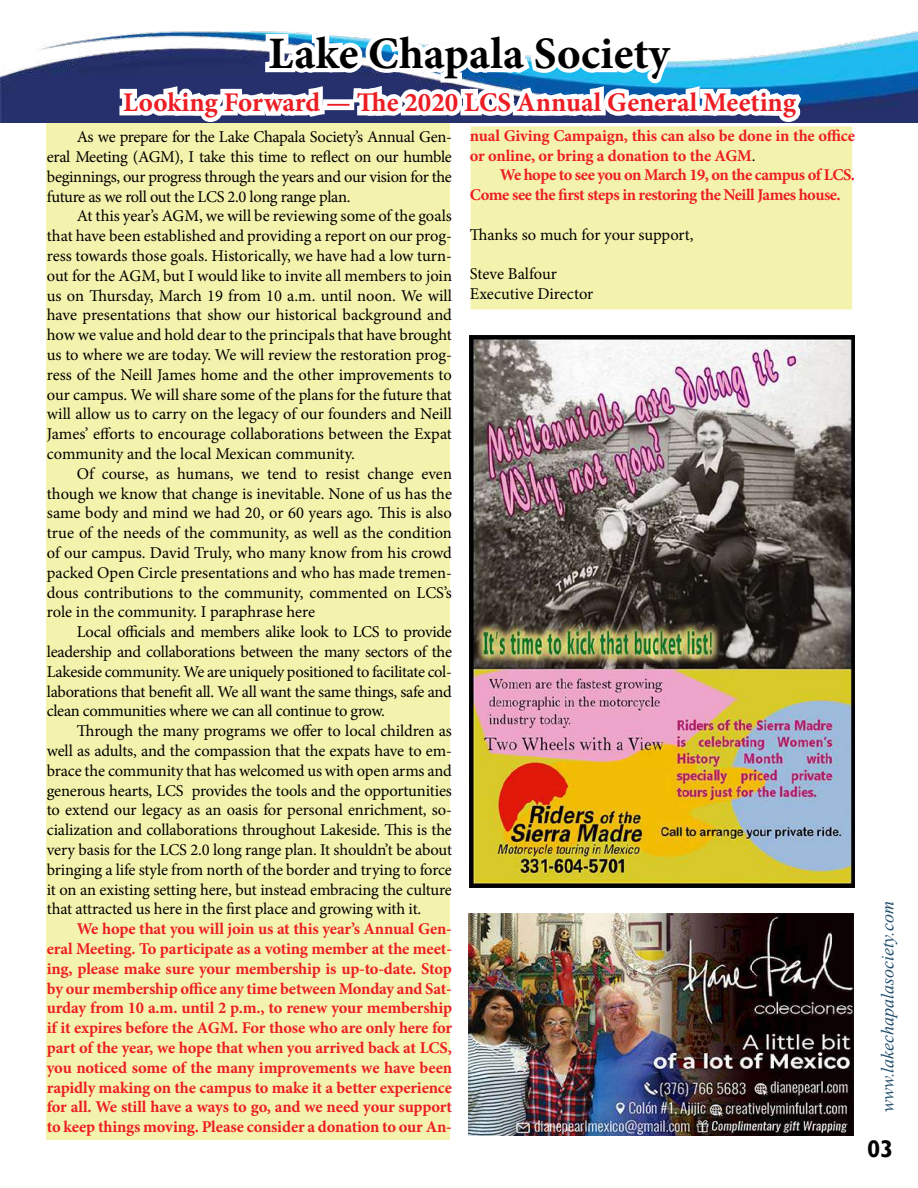
<style>
.page{position:relative;width:918px;height:1188px;background:#fff}
.page>*{position:absolute;margin:0;border:0;box-sizing:border-box;transform-origin:0 0}
.t1{font:700 45px "Minion Pro";letter-spacing:.005em;color:#000}
.t2{font:700 27px "Minion Pro";color:#ed1d24}
.t3{font:700 24px "Gill Sans";color:#000}
.t4{font:italic 18px "Times New Roman";color:#214f6c}
.t5{font:16.5px/19.8px "Minion Pro";letter-spacing:-.01em;color:#000;text-align:justify}
.t6{font:700 16.5px/19.8px "Minion Pro";letter-spacing:-.02em;color:#ed1d24}
.s1{font-weight:400;color:#000}
</style>
<div class="page">
<div style="left:469px;top:125px;width:385px;height:186px;background:#f4f3ae;border:2px solid #fff"></div>
<div style="left:46px;top:123px;width:404px;height:1017px;background:#f4f3ae"></div>
<img style="left:0;top:30px;width:918px;height:92px">
<svg style="left:115px;top:30px;width:692px;height:138px"></svg>
<img style="left:469px;top:336px;width:385px;height:552px">
<img style="left:468px;top:913px;width:386px;height:223px">
<h1 class="t1" style="left:269px;top:22px;width:403px">Lake Chapala Society</h1>
<h2 class="t2" style="left:123px;top:83px;width:674px">Looking Forward — The 2020 LCS Annual General Meeting</h2>
<p class="t5" style="left:47px;top:127px;width:407px;text-indent:30px">As we prepare for the Lake Chapala Society’s Annual Gen&shy;eral Meeting (AGM), I take this time to reflect on our humble beginnings, our progress through the years and our vision for the future as we roll out the LCS 2.0 long range plan.</p>
<p class="t5" style="left:47px;top:206px;width:407px;text-indent:30px">At this year’s AGM, we will be reviewing some of the goals that have been established and providing a report on our prog&shy;ress towards those goals. Historically, we have had a low turn&shy;out for the AGM, but I would like to invite all members to join us on Thursday, March 19 from 10 a.m. until noon. We will have presentations that show our historical background and how we value and hold dear to the principals that have brought us to where we are today. We will review the restoration prog&shy;ress of the Neill James home and the other improvements to our campus. We will share some of the plans for the future that will allow us to carry on the legacy of our founders and Neill James’ efforts to encourage collaborations between the Expat community and the local Mexican community.</p>
<p class="t5" style="left:47px;top:464px;width:407px;text-indent:30px">Of course, as humans, we tend to resist change even though we know that change is inevitable. None of us has the same body and mind we had 20, or 60 years ago. This is also true of the needs of the community, as well as the condition of our campus. David Truly, who many know from his crowd packed Open Circle presentations and who has made tremen&shy;dous contributions to the community, commented on LCS’s role in the community. I paraphrase here</p>
<p class="t5" style="left:47px;top:622px;width:407px;text-indent:30px">Local officials and members alike look to LCS to provide leadership and collaborations between the many sectors of the Lakeside community. We are uniquely positioned to facilitate col&shy;laborations that benefit all. We all want the same things, safe and clean communities where we can all continue to grow.</p>
<p class="t5" style="left:47px;top:721px;width:407px;text-indent:30px">Through the many programs we offer to local children as well as adults, and the compassion that the expats have to em&shy;brace the community that has welcomed us with open arms and generous hearts, LCS provides the tools and the opportunities to extend our legacy as an oasis for personal enrichment, so&shy;cialization and collaborations throughout Lakeside. This is the very basis for the LCS 2.0 long range plan. It shouldn’t be about bringing a life style from north of the border and trying to force it on an existing setting here, but instead embracing the culture that attracted us here in the first place and growing with it.</p>
<p class="t6" style="left:47px;top:919px;width:407px;text-align:justify;text-indent:30px">We hope that you will join us at this year’s Annual Gen&shy;eral Meeting. To participate as a voting member at the meet&shy;ing, please make sure your membership is up-to-date. Stop by our membership office any time between Monday and Sat&shy;urday from 10 a.m. until 2 p.m., to renew your membership if it expires before the AGM. For those who are only here for part of the year, we hope that when you arrived back at LCS, you noticed some of the many improvements we have been rapidly making on the campus to make it a better experience for all. We still have a ways to go, and we need your support to keep things moving. Please consider a donation to our An-</p>
<p class="t6" style="left:470px;top:125px;width:387px">nual Giving Campaign, this can also be done in the office or online, or bring a donation to the AGM<span class="s1">.</span></p>
<p class="t6" style="left:470px;top:165px;width:387px;text-indent:30px">We hope to see you on March 19, on the campus of LCS.<br>Come see the first steps in restoring the Neill James house.</p>
<p class="t5" style="left:470px;top:225px;width:225px">Thanks so much for your support,</p>
<p class="t5" style="left:470px;top:264px;width:125px">Steve Balfour<br>Executive Director</p>
<p class="t4" style="left:875px;top:1112px;width:212px;rotate:-90deg">www.lakechapalasociety.com</p>
<h3 class="t3" style="left:867px;top:1134px;width:28px">03</h3>
</div>
